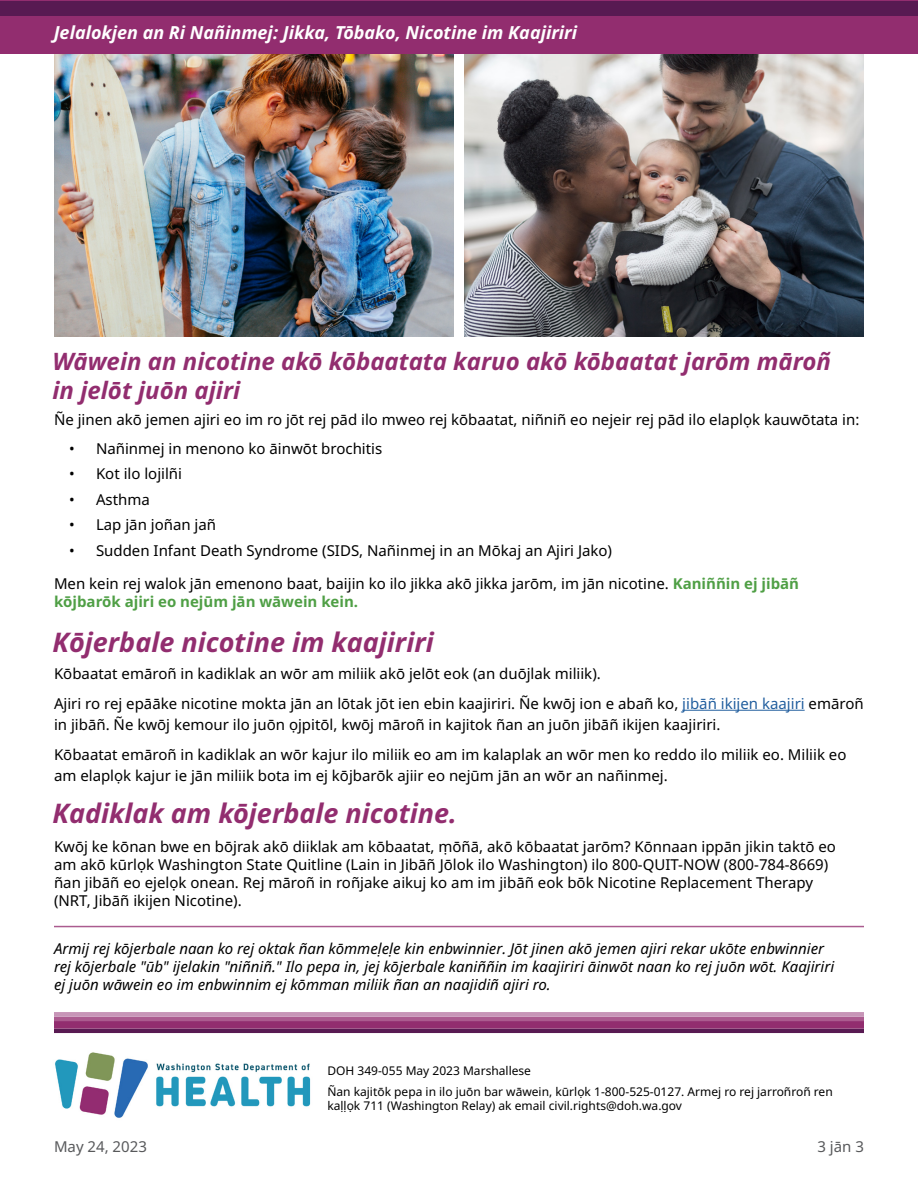
<style>
.page{position:relative;width:918px;height:1188px;background:#fff}
.page>*{position:absolute;margin:0;border:0;box-sizing:border-box;transform-origin:0 0}
.t1{font:italic 700 27px "Noto Sans";color:#922d6f}
.t2{font:italic 700 24px/28.8px "Noto Sans";color:#922d6f}
.t3{font:italic 700 18px "Noto Sans";color:#fff}
.t4{font:15px/18px "Noto Sans";color:#000}
.t5{font:italic 15px/18px "Noto Sans";color:#000}
.t6{font:15px "Noto Sans";color:#58595b}
.t7{font:12px/20.4px "Noto Sans";color:#000}
.s1{font-weight:700;color:#4f9f45}
.s2{color:#215e9e}
</style>
<div class="page">
<img style="left:54px;top:54px;width:399px;height:283px">
<img style="left:465px;top:54px;width:399px;height:283px">
<div style="left:0;top:1px;width:918px;height:53px;background:#922d6f"></div>
<div style="left:0;top:1px;width:918px;height:15px;background:#581a52"></div>
<hr style="left:682px;top:710px;width:123px;height:1px;background:#215e9e">
<hr style="left:54px;top:1029px;width:810px;height:4px;background:#581a52">
<img style="left:55px;top:1052px;width:256px;height:66px">
<div style="left:54px;top:1021px;width:810px;height:8px;background:#922d6f"></div>
<hr style="left:54px;top:1017px;width:810px;height:4px;background:#ab5b8f">
<div style="left:54px;top:1012px;width:810px;height:5px;background:#c795b7"></div>
<hr style="left:54px;top:926px;width:810px;height:1px;background:#ab5b8f">
<p class="t3" style="left:54px;top:20px;width:525px">Jelalokjen an Ri Nañinmej: Jikka, Tōbako, Nicotine im Kaajiriri</p>
<h2 class="t2" style="left:52px;top:348px;width:780px">Wāwein an nicotine akō kōbaatata karuo akō kōbaatat jarōm māroñ in jelōt juōn ajiri</h2>
<p class="t4" style="left:54px;top:411px;width:807px">Ñe jinen akō jemen ajiri eo im ro jōt rej pād ilo mweo rej kōbaatat, niñniñ eo nejeir rej pād ilo elaplọk kauwōtata in:</p>
<p class="t4" style="left:69px;top:440px;width:315px">• Nañinmej in menono ko āinwōt brochitis</p>
<p class="t4" style="left:69px;top:465px;width:115px">• Kot ilo lojilñi</p>
<p class="t4" style="left:69px;top:491px;width:82px">• Asthma</p>
<p class="t4" style="left:69px;top:516px;width:149px">• Lap jān joñan jañ</p>
<p class="t4" style="left:69px;top:542px;width:545px">• Sudden Infant Death Syndrome (SIDS, Nañinmej in an Mōkaj an Ajiri Jako)</p>
<p class="t4" style="left:54px;top:575px;width:747px">Men kein rej walok jān emenono baat, baijin ko ilo jikka akō jikka jarōm, im jān nicotine. <span class="s1">Kaniññin ej jibāñ kōjbarōk ajiri eo nejūm jān wāwein kein.</span></p>
<h1 class="t1" style="left:52px;top:623px;width:383px">Kōjerbale nicotine im kaajiriri</h1>
<p class="t4" style="left:54px;top:659px;width:811px;line-height:30px">Kōbaatat emāroñ in kadiklak an wōr am miliik akō jelōt eok (an duōjlak miliik).<br>Ajiri ro rej epāāke nicotine mokta jān an lōtak jōt ien ebin kaajiriri. Ñe kwōj ion e abañ ko, <span class="s2">jibāñ ikijen kaajiri</span> emāroñ</p>
<p class="t4" style="left:54px;top:710px;width:794px;line-height:30px">in jibāñ. Ñe kwōj kemour ilo juōn ọjpitōl, kwōj māroñ in kajitok ñan an juōn jibāñ ikijen kaajiriri.<br>Kōbaatat emāroñ in kadiklak an wōr kajur ilo miliik eo am im kalaplak an wōr men ko reddo ilo miliik eo. Miliik eo</p>
<p class="t4" style="left:54px;top:767px;width:615px">am elaplọk kajur ie jān miliik bota im ej kōjbarōk ajiir eo nejūm jān an wōr an nañinmej.</p>
<h1 class="t1" style="left:52px;top:794px;width:406px">Kadiklak am kōjerbale nicotine.</h1>
<p class="t4" style="left:54px;top:838px;width:783px">Kwōj ke kōnan bwe en bōjrak akō diiklak am kōbaatat, ṃōñā, akō kōbaatat jarōm? Kōnnaan ippān jikin taktō eo am akō kūrlọk Washington State Quitline (Lain in Jibāñ Jōlok ilo Washington) ilo 800-QUIT-NOW (800-784-8669) ñan jibāñ eo ejelọk onean. Rej māroñ in roñjake aikuj ko am im jibāñ eok bōk Nicotine Replacement Therapy (NRT, Jibāñ ikijen Nicotine).</p>
<p class="t5" style="left:54px;top:940px;width:782px">Armij rej kōjerbale naan ko rej oktak ñan kōmmeḷeḷe kin enbwinnier. Jōt jinen akō jemen ajiri rekar ukōte enbwinnier rej kōjerbale "ūb" ijelakin "niñniñ." Ilo pepa in, jej kōjerbale kaniññin im kaajiriri āinwōt naan ko rej juōn wōt. Kaajiriri ej juōn wāwein eo im enbwinnim ej kōmman miliik ñan an naajidiñ ajiri ro.</p>
<p class="t6" style="left:54px;top:1136px;width:94px">May 24, 2023</p>
<p class="t7" style="left:327px;top:1061px;width:507px">DOH 349-055 May 2023 Marshallese<br>Ñan kajitōk pepa in ilo juōn bar wāwein, kūrlọk 1-800-525-0127. Armej ro rej jarroñroñ ren</p>
<p class="t7" style="left:327px;top:1096px;width:356px">kaḷḷọk 711 (Washington Relay) ak email civil.rights@doh.wa.gov</p>
<p class="t6" style="left:817px;top:1136px;width:48px">3 jān 3</p>
</div>
